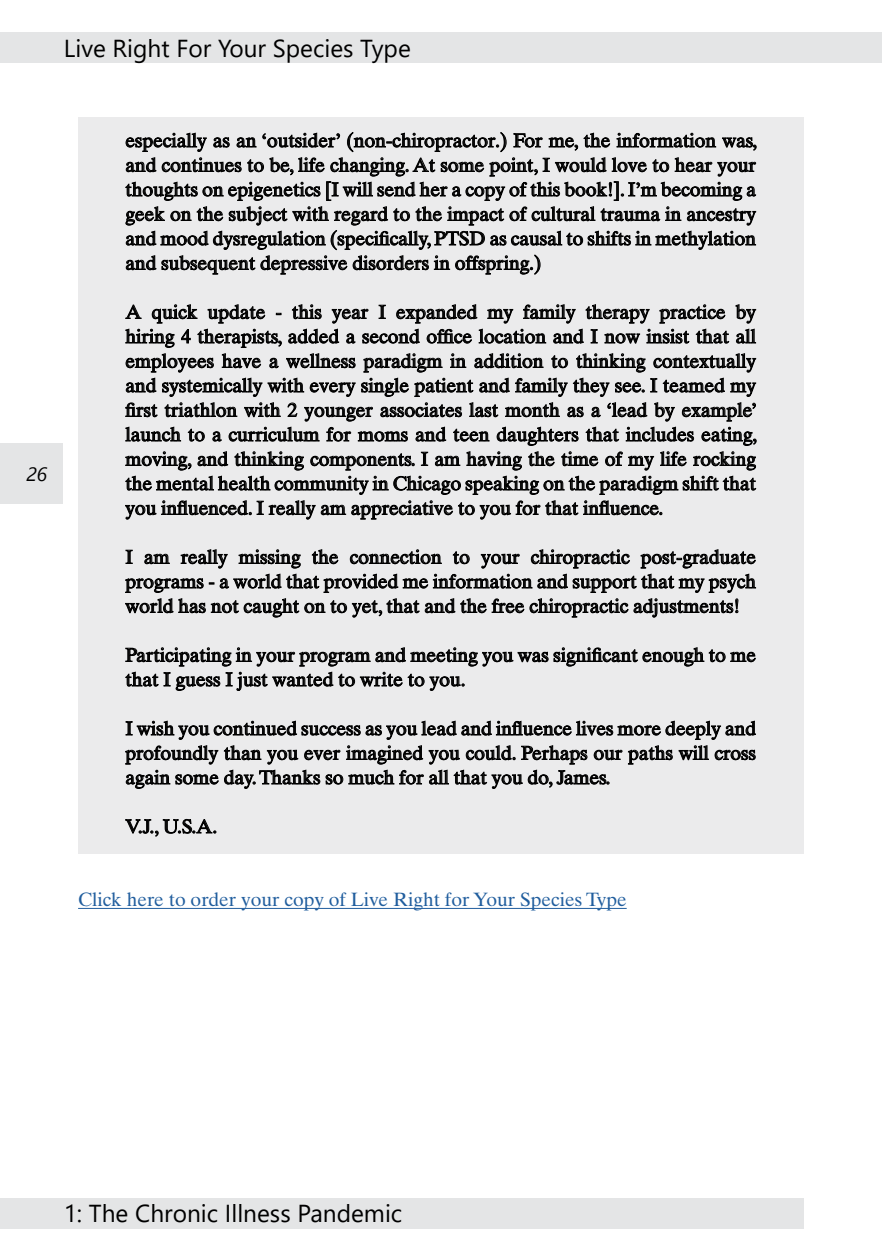
<style>
.page{position:relative;width:882px;height:1260px;background:#fff}
.page>*{position:absolute;margin:0;border:0;box-sizing:border-box;transform-origin:0 0}
.t1{font:24.5px "Segoe UI";color:#000}
.t2{font:19.25px/24.5px "Times Ten LT Std";color:#000;text-align:justify}
.t3{font:19.25px "Times Ten LT Std";color:#215e9e}
.t4{font:italic 19.25px "Segoe UI";color:#000}
</style>
<div class="page">
<div style="left:0;top:33px;width:882px;height:30px;background:#e4e5e6"></div>
<div style="left:78px;top:117px;width:725px;height:174px;background:#ebebec"></div>
<div style="left:78px;top:289px;width:725px;height:247px;background:#ebebec"></div>
<div style="left:78px;top:534px;width:725px;height:100px;background:#ebebec"></div>
<div style="left:78px;top:632px;width:725px;height:75px;background:#ebebec"></div>
<div style="left:78px;top:705px;width:725px;height:100px;background:#ebebec"></div>
<div style="left:78px;top:803px;width:725px;height:51px;background:#ebebec"></div>
<hr style="left:78px;top:908px;width:549px;height:1px;background:#215e9e">
<svg style="left:125px;top:132px;width:632px;height:143px"></svg>
<svg style="left:125px;top:304px;width:632px;height:216px"></svg>
<svg style="left:125px;top:549px;width:631px;height:69px"></svg>
<svg style="left:125px;top:647px;width:631px;height:44px"></svg>
<svg style="left:125px;top:720px;width:631px;height:69px"></svg>
<svg style="left:125px;top:819px;width:91px;height:18px"></svg>
<div style="left:0;top:444px;width:63px;height:60px;background:#e4e5e6"></div>
<div style="left:0;top:1198px;width:803px;height:30px;background:#e4e5e6"></div>
<p class="t1" style="left:64px;top:25px;width:348px">Live Right For Your Species Type</p>
<p class="t4" style="left:26px;top:459px;width:22px">26</p>
<p class="t2" style="left:125px;top:128px;width:633px">especially as an ‘outsider’ (non-chiropractor.) For me, the information was, and continues to be, life changing. At some point, I would love to hear your thoughts on epigenetics [I will send her a copy of this book!]. I’m becoming a geek on the subject with regard to the impact of cultural trauma in ancestry and mood dysregulation (specifically, PTSD as causal to shifts in methylation and subsequent depressive disorders in offspring.)</p>
<p class="t2" style="left:125px;top:300px;width:633px">A quick update - this year I expanded my family therapy practice by hiring 4 therapists, added a second office location and I now insist that all employees have a wellness paradigm in addition to thinking contextually and systemically with every single patient and family they see. I teamed my first triathlon with 2 younger associates last month as a ‘lead by example’ launch to a curriculum for moms and teen daughters that includes eating, moving, and thinking components. I am having the time of my life rocking the mental health community in Chicago speaking on the paradigm shift that you influenced. I really am appreciative to you for that influence.</p>
<p class="t2" style="left:125px;top:545px;width:632px">I am really missing the connection to your chiropractic post-graduate programs - a world that provided me information and support that my psych world has not caught on to yet, that and the free chiropractic adjustments!</p>
<p class="t2" style="left:125px;top:643px;width:632px">Participating in your program and meeting you was significant enough to me that I guess I just wanted to write to you.</p>
<p class="t2" style="left:125px;top:716px;width:632px">I wish you continued success as you lead and influence lives more deeply and profoundly than you ever imagined you could. Perhaps our paths will cross again some day. Thanks so much for all that you do, James.</p>
<p class="t2" style="left:125px;top:814px;width:93px">V.J., U.S.A.</p>
<p class="t3" style="left:78px;top:888px;width:550px">Click here to order your copy of Live Right for Your Species Type</p>
<p class="t1" style="left:64px;top:1190px;width:340px">1: The Chronic Illness Pandemic</p>
</div>
